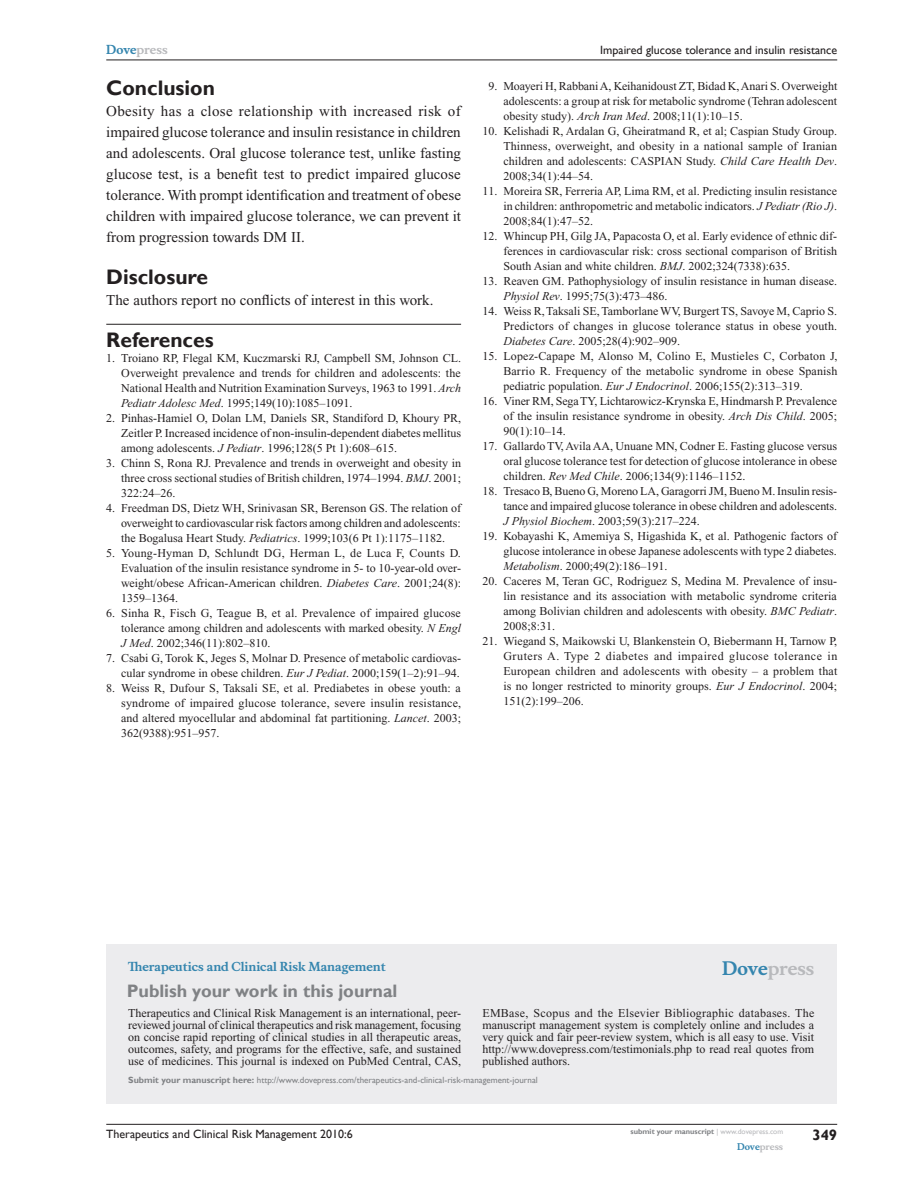
<style>
.page{position:relative;width:918px;height:1188px;background:#fff}
.page>*{position:absolute;margin:0;border:0;box-sizing:border-box;transform-origin:0 0}
.t1{font:700 21px "Gill Sans";color:#231f20}
.t2{font:700 18px "Gill Sans";color:#808285}
.t3{font:700 18px "Musee";color:#b8b9bc}
.t4{font:15px/21px "Times New Roman";color:#231f20;text-align:justify}
.t5{font:700 15px "Gill Sans";color:#231f20}
.t6{font:12px/15px "Times New Roman";color:#231f20;text-align:justify}
.t7{font:12px "Gill Sans";color:#231f20}
.t8{font:700 12px "Musee";color:#3485ae}
.t9{font:700 12px "Musee";color:#b8b9bc}
.t10{font:9px "Gill Sans";color:#808285}
.t11{font:700 9px "Musee";color:#b8b9bc}
.t12{font:700 7.5px "Gill Sans";color:#808285}
.s1{color:#3485ae}
.s2{font-style:italic}
.s3{font-weight:700}
.s4{font-weight:400;color:#b8b9bc}
</style>
<div class="page">
<div style="left:106px;top:944px;width:731px;height:159px;background:#ececee"></div>
<hr style="left:106px;top:1124px;width:731px;height:1px;background:#231f20">
<hr style="left:106px;top:60px;width:731px;height:1px;background:#231f20">
<hr style="left:106px;top:324px;width:355px;height:1px;background:#231f20">
<p class="t9" style="left:106px;top:43px;width:63px"><span class="s1">Dove</span>press</p>
<h1 class="t1" style="left:106px;top:76px;width:110px">Conclusion</h1>
<p class="t4" style="left:106px;top:101px;width:356px">Obesity has a close relationship with increased risk of impaired glucose tolerance and insulin resistance in children and adolescents. Oral glucose tolerance test, unlike fasting glucose test, is a benefit test to predict impaired glucose tolerance. With prompt identification and treatment of obese children with impaired glucose tolerance, we can prevent it from progression towards DM II.</p>
<h1 class="t1" style="left:106px;top:265px;width:103px">Disclosure</h1>
<p class="t4" style="left:106px;top:290px;width:329px">The authors report no conflicts of interest in this work.</p>
<h1 class="t1" style="left:106px;top:328px;width:109px">References</h1>
<p class="t6" style="left:121px;top:351px;width:341px;text-indent:-15px">1. Troiano RP, Flegal KM, Kuczmarski RJ, Campbell SM, Johnson CL.<br>Overweight prevalence and trends for children and adolescents: the National Health and Nutrition Examination Surveys, 1963 to 1991. <span class="s2">Arch Pediatr Adolesc Med</span>. 1995;149(10):1085–1091.</p>
<p class="t6" style="left:121px;top:411px;width:341px;text-indent:-15px">2. Pinhas-Hamiel O, Dolan LM, Daniels SR, Standiford D, Khoury PR, Zeitler P. Increased incidence of non-insulin-dependent diabetes mellitus among adolescents. <span class="s2">J Pediatr</span>. 1996;128(5 Pt 1):608–615.</p>
<p class="t6" style="left:121px;top:456px;width:341px;text-indent:-15px">3. Chinn S, Rona RJ. Prevalence and trends in overweight and obesity in three cross sectional studies of British children, 1974–1994. <span class="s2">BMJ</span>. 2001; 322:24–26.</p>
<p class="t6" style="left:121px;top:501px;width:341px;text-indent:-15px">4. Freedman DS, Dietz WH, Srinivasan SR, Berenson GS. The relation of overweight to cardiovascular risk factors among children and adolescents: the Bogalusa Heart Study. <span class="s2">Pediatrics</span>. 1999;103(6 Pt 1):1175–1182.</p>
<p class="t6" style="left:121px;top:546px;width:341px;text-indent:-15px">5. Young-Hyman D, Schlundt DG, Herman L, de Luca F, Counts D.<br>Evaluation of the insulin resistance syndrome in 5- to 10-year-old over&shy;weight/obese African-American children. <span class="s2">Diabetes Care</span>. 2001;24(8):<br>1359–1364.</p>
<p class="t6" style="left:121px;top:606px;width:341px;text-indent:-15px">6. Sinha R, Fisch G, Teague B, et al. Prevalence of impaired glucose tolerance among children and adolescents with marked obesity. <span class="s2">N Engl J Med</span>. 2002;346(11):802–810.</p>
<p class="t6" style="left:106px;top:651px;width:356px;text-align:right">7. Csabi G, Torok K, Jeges S, Molnar D. Presence of metabolic cardiovas&shy;cular syndrome in obese children. <span class="s2">Eur J Pediat</span>. 2000;159(1–2):91–94.</p>
<p class="t6" style="left:121px;top:681px;width:341px;text-indent:-15px">8. Weiss R, Dufour S, Taksali SE, et al. Prediabetes in obese youth: a syndrome of impaired glucose tolerance, severe insulin resistance, and altered myocellular and abdominal fat partitioning. <span class="s2">Lancet</span>. 2003; 362(9388):951–957.</p>
<p class="t7" style="left:600px;top:43px;width:238px">Impaired glucose tolerance and insulin resistance</p>
<p class="t6" style="left:503px;top:79px;width:336px;text-indent:-15px">9. Moayeri H, Rabbani A, Keihanidoust ZT, Bidad K, Anari S. Overweight adolescents: a group at risk for metabolic syndrome (Tehran adolescent obesity study). <span class="s2">Arch Iran Med</span>. 2008;11(1):10–15.</p>
<p class="t6" style="left:503px;top:124px;width:335px;text-indent:-21px">10. Kelishadi R, Ardalan G, Gheiratmand R, et al; Caspian Study Group.<br>Thinness, overweight, and obesity in a national sample of Iranian children and adolescents: CASPIAN Study. <span class="s2">Child Care Health Dev</span>.<br>2008;34(1):44–54.</p>
<p class="t6" style="left:503px;top:184px;width:335px;text-indent:-21px">11. Moreira SR, Ferreria AP, Lima RM, et al. Predicting insulin resistance in children: anthropometric and metabolic indicators. <span class="s2">J Pediatr (Rio J)</span>.<br>2008;84(1):47–52.</p>
<p class="t6" style="left:503px;top:229px;width:335px;text-indent:-21px">12. Whincup PH, Gilg JA, Papacosta O, et al. Early evidence of ethnic dif&shy;ferences in cardiovascular risk: cross sectional comparison of British South Asian and white children. <span class="s2">BMJ</span>. 2002;324(7338):635.</p>
<p class="t6" style="left:503px;top:274px;width:335px;text-indent:-21px">13. Reaven GM. Pathophysiology of insulin resistance in human disease.<br><span class="s2">Physiol Rev</span>. 1995;75(3):473–486.</p>
<p class="t6" style="left:503px;top:304px;width:335px;text-indent:-21px">14. Weiss R, Taksali SE, Tamborlane WV, Burgert TS, Savoye M, Caprio S.<br>Predictors of changes in glucose tolerance status in obese youth.<br><span class="s2">Diabetes Care</span>. 2005;28(4):902–909.</p>
<p class="t6" style="left:503px;top:349px;width:336px;text-indent:-21px">15. Lopez-Capape M, Alonso M, Colino E, Mustieles C, Corbaton J, Barrio R. Frequency of the metabolic syndrome in obese Spanish pediatric population. <span class="s2">Eur J Endocrinol</span>. 2006;155(2):313–319.</p>
<p class="t6" style="left:503px;top:394px;width:335px;text-indent:-21px">16. Viner RM, Sega TY, Lichtarowicz-Krynska E, Hindmarsh P. Prevalence of the insulin resistance syndrome in obesity. <span class="s2">Arch Dis Child</span>. 2005; 90(1):10–14.</p>
<p class="t6" style="left:503px;top:439px;width:335px;text-indent:-21px">17. Gallardo TV, Avila AA, Unuane MN, Codner E. Fasting glucose versus oral glucose tolerance test for detection of glucose intolerance in obese children. <span class="s2">Rev Med Chile</span>. 2006;134(9):1146–1152.</p>
<p class="t6" style="left:503px;top:484px;width:335px;text-indent:-21px">18. Tresaco B, Bueno G, Moreno LA, Garagorri JM, Bueno M. Insulin resis&shy;tance and impaired glucose tolerance in obese children and adolescents.<br><span class="s2">J Physiol Biochem</span>. 2003;59(3):217–224.</p>
<p class="t6" style="left:503px;top:529px;width:335px;text-indent:-21px">19. Kobayashi K, Amemiya S, Higashida K, et al. Pathogenic factors of glucose intolerance in obese Japanese adolescents with type 2 diabetes.<br><span class="s2">Metabolism</span>. 2000;49(2):186–191.</p>
<p class="t6" style="left:503px;top:574px;width:335px;text-indent:-21px">20. Caceres M, Teran GC, Rodriguez S, Medina M. Prevalence of insu&shy;lin resistance and its association with metabolic syndrome criteria among Bolivian children and adolescents with obesity. <span class="s2">BMC Pediatr</span>.<br>2008;8:31.</p>
<p class="t6" style="left:503px;top:634px;width:335px;text-indent:-21px">21. Wiegand S, Maikowski U, Blankenstein O, Biebermann H, Tarnow P, Gruters A. Type 2 diabetes and impaired glucose tolerance in European children and adolescents with obesity – a problem that is no longer restricted to minority groups. <span class="s2">Eur J Endocrinol</span>. 2004; 151(2):199–206.</p>
<p class="t8" style="left:128px;top:959px;width:259px">Therapeutics and Clinical Risk Management</p>
<h2 class="t2" style="left:127px;top:980px;width:272px">Publish your work in this journal</h2>
<h2 class="t3" style="left:722px;top:958px;width:94px"><span class="s1">Dove</span>press</h2>
<p class="t6" style="left:128px;top:1007px;width:334px;line-height:12px">Therapeutics and Clinical Risk Management is an international, peer&shy;reviewed journal of clinical therapeutics and risk management, focusing on concise rapid reporting of clinical studies in all therapeutic areas, outcomes, safety, and programs for the effective, safe, and sustained use of medicines. This journal is indexed on PubMed Central, CAS,</p>
<p class="t6" style="left:482px;top:1007px;width:333px;line-height:12px">EMBase, Scopus and the Elsevier Bibliographic databases. The manuscript management system is completely online and includes a very quick and fair peer-review system, which is all easy to use. Visit http://www.dovepress.com/testimonials.php to read real quotes from published authors.</p>
<p class="t10" style="left:128px;top:1075px;width:411px"><span class="s3">Submit your manuscript here:</span> http://www.dovepress.com/therapeutics-and-clinical-risk-management-journal</p>
<p class="t7" style="left:106px;top:1127px;width:248px">Therapeutics and Clinical Risk Management 2010:6</p>
<p class="t12" style="left:631px;top:1127px;width:154px">submit your manuscript <span class="s4">| www.dovepress.com</span></p>
<p class="t11" style="left:737px;top:1141px;width:48px"><span class="s1">Dove</span>press</p>
<p class="t5" style="left:812px;top:1126px;width:26px">349</p>
</div>
